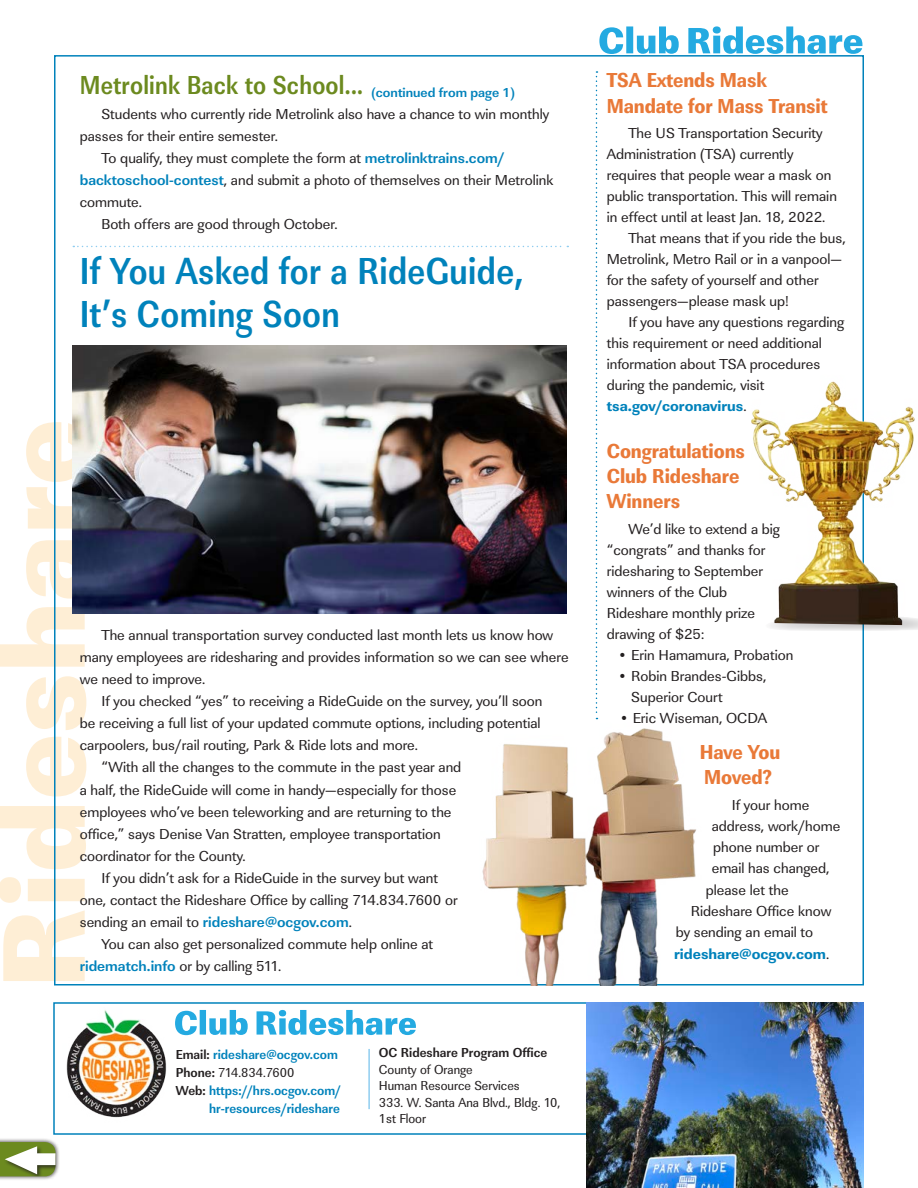
<style>
.page{position:relative;width:918px;height:1188px;background:#fff}
.page>*{position:absolute;margin:0;border:0;box-sizing:border-box;transform-origin:0 0}
.t1{font:39px/43.5px "URW Linear T Bold Narr";letter-spacing:.01em;color:#0082bb;scale:.9 1}
.t2{font:27px "URW Linear T Bold Narr";letter-spacing:.01em;color:#6c8a1f;scale:.9 1}
.t3{font:21px/25.2px "URW Linear T Extr Bold Extr Narr";letter-spacing:-.005em;color:#e97938}
.t4{font:15px/21px "URW Linear T";color:#231f20}
.t5{font:700 15px "URW Linear T Extr";color:#0082bb}
.t6{font:700 15px "URW Linear T";color:#0082bb}
.t7{font:13.5px/16.5px "URW Linear T Regu Narr";color:#231f20}
.t8{font:13.5px/18px "URW Linear T Bold Narr";color:#0082bb;text-align:right}
.t9{font:13.5px "URW Linear T Bold Narr";color:#231f20}
.s1{font-weight:700;color:#0082bb}
.s2{font-weight:400;color:#231f20}
.s3{color:#231f20}
.s4{font-family:"URW Linear T Bold Narr"}
.s5{font-family:"URW Linear T";font-weight:400;color:#231f20}
</style>
<div class="page">
<svg style="left:0;top:422px;width:86px;height:559px"></svg>
<div style="left:0;top:1137px;width:60px;height:44px;background:#231f20;opacity:.75"></div>
<svg style="left:0;top:1142px;width:56px;height:34px"></svg>
<svg style="left:175px;top:1010px;width:241px;height:25px"></svg>
<hr style="left:368px;top:1049px;width:2px;height:60px;background:#8fcdf0">
<img style="left:66px;top:1010px;width:101px;height:108px">
<svg style="left:599px;top:26px;width:263px;height:28px"></svg>
<svg style="left:73px;top:246px;width:495px;height:1px"></svg>
<svg style="left:770px;top:625px;width:148px;height:7px"></svg>
<img style="left:751px;top:339px;width:167px;height:286px">
<img style="left:73px;top:345px;width:493px;height:268px">
<img style="left:458px;top:717px;width:248px;height:269px">
<svg style="left:596px;top:71px;width:1px;height:648px"></svg>
<img style="left:586px;top:1002px;width:278px;height:186px">
<h2 class="t2" style="left:80px;top:69px;width:485px">Metrolink Back to School... <sub>(continued</sub> <sub>from</sub> <sub>page</sub> <sub>1)</sub></h2>
<p class="t4" style="left:101px;top:104px;width:449px">Students who currently ride Metrolink also have a chance to win monthly</p>
<p class="t4" style="left:80px;top:126px;width:200px">passes for their entire semester.</p>
<p class="t4" style="left:101px;top:148px;width:405px">To qualify, they must complete the form at <span class="s1">metrolinktrains.com/</span></p>
<p class="t4" style="left:80px;top:170px;width:475px"><span class="s1">backtoschool-contest</span>, and submit a photo of themselves on their Metrolink</p>
<p class="t4" style="left:80px;top:192px;width:64px">commute.</p>
<p class="t4" style="left:101px;top:214px;width:238px">Both offers are good through October.</p>
<h1 class="t1" style="left:80px;top:249px;width:494px">If You Asked for a RideGuide,<br>It’s Coming Soon</h1>
<p class="t4" style="left:101px;top:625px;width:453px">The annual transportation survey conducted last month lets us know how</p>
<p class="t4" style="left:80px;top:647px;width:490px">many employees are ridesharing and provides information so we can see where</p>
<p class="t4" style="left:80px;top:669px;width:127px">we need to improve.</p>
<p class="t4" style="left:101px;top:691px;width:443px">If you checked “yes” to receiving a RideGuide on the survey, you’ll soon</p>
<p class="t4" style="left:80px;top:713px;width:462px">be receiving a full list of your updated commute options, including potential</p>
<p class="t4" style="left:80px;top:735px;width:340px">carpoolers, bus/rail routing, Park &amp; Ride lots and more.</p>
<p class="t4" style="left:101px;top:757px;width:361px">“With all the changes to the commute in the past year and</p>
<p class="t4" style="left:80px;top:779px;width:378px">a half, the RideGuide will come in handy—especially for those</p>
<p class="t4" style="left:80px;top:801px;width:373px">employees who’ve been teleworking and are returning to the</p>
<p class="t4" style="left:80px;top:823px;width:363px">office,” says Denise Van Stratten, employee transportation</p>
<p class="t4" style="left:80px;top:845px;width:168px">coordinator for the County.</p>
<p class="t4" style="left:101px;top:867px;width:338px">If you didn’t ask for a RideGuide in the survey but want</p>
<p class="t4" style="left:80px;top:889px;width:379px">one, contact the Rideshare Office by calling 714.834.7600 or</p>
<p class="t6" style="left:80px;top:913px;width:274px"><span class="s2">sending an email to</span> rideshare@ocgov.com<span class="s2">.</span></p>
<p class="t4" style="left:101px;top:934px;width:333px">You can also get personalized commute help online at</p>
<p class="t4" style="left:80px;top:956px;width:203px"><span class="s1">ridematch.info</span> or by calling 511.</p>
<p class="t8" style="left:176px;top:1046px;width:164px"><span class="s3">Email:</span> rideshare@ocgov.com</p>
<p class="t7" style="left:176px;top:1065px;width:120px"><span class="s4">Phone:</span> 714.834.7600</p>
<p class="t8" style="left:176px;top:1082px;width:167px"><span class="s3">Web:</span> https://hrs.ocgov.com/ hr-resources/rideshare</p>
<p class="t9" style="left:379px;top:1045px;width:170px">OC Rideshare Program Office</p>
<p class="t7" style="left:379px;top:1061px;width:183px">County of Orange<br>Human Resource Services<br>333. W. Santa Ana Blvd., Bldg. 10,<br>1st Floor</p>
<h3 class="t3" style="left:607px;top:68px;width:222px">TSA Extends Mask<br>Mandate for Mass Transit</h3>
<p class="t4" style="left:628px;top:123px;width:196px">The US Transportation Security</p>
<p class="t4" style="left:607px;top:144px;width:188px">Administration (TSA) currently</p>
<p class="t4" style="left:607px;top:165px;width:226px">requires that people wear a mask on</p>
<p class="t4" style="left:607px;top:186px;width:232px">public transportation. This will remain</p>
<p class="t4" style="left:607px;top:207px;width:220px">in effect until at least Jan. 18, 2022.</p>
<p class="t4" style="left:628px;top:228px;width:219px">That means that if you ride the bus,</p>
<p class="t4" style="left:607px;top:249px;width:237px">Metrolink, Metro Rail or in a vanpool—</p>
<p class="t4" style="left:607px;top:270px;width:213px">for the safety of yourself and other</p>
<p class="t4" style="left:607px;top:291px;width:184px">passengers—please mask up!</p>
<p class="t4" style="left:628px;top:312px;width:218px">If you have any questions regarding</p>
<p class="t4" style="left:607px;top:333px;width:217px">this requirement or need additional</p>
<p class="t4" style="left:607px;top:354px;width:215px">information about TSA procedures</p>
<p class="t4" style="left:607px;top:375px;width:159px">during the pandemic, visit</p>
<p class="t5" style="left:607px;top:397px;width:141px">tsa.gov/coronavirus<span class="s5">.</span></p>
<h3 class="t3" style="left:607px;top:439px;width:140px">Congratulations<br>Club Rideshare<br>Winners</h3>
<p class="t4" style="left:607px;top:518px;width:175px;text-indent:22px">We’d like to extend a big “congrats” and thanks for ridesharing to September winners of the Club<br>Rideshare monthly prize drawing of $25:</p>
<p class="t4" style="left:618px;top:644px;width:177px">• Erin Hamamura, Probation</p>
<p class="t4" style="left:631px;top:665px;width:137px;text-indent:-14px">• Robin Brandes-Gibbs,<br>Superior Court</p>
<p class="t4" style="left:619px;top:707px;width:150px">• Eric Wiseman, OCDA</p>
<h3 class="t3" style="left:700px;top:739px;width:82px">Have You<br>Moved?</h3>
<p class="t4" style="left:732px;top:794px;width:79px">If your home</p>
<p class="t4" style="left:712px;top:816px;width:130px">address, work/home</p>
<p class="t4" style="left:713px;top:837px;width:108px">phone number or</p>
<p class="t4" style="left:712px;top:858px;width:119px">email has changed,</p>
<p class="t4" style="left:706px;top:879px;width:84px">please let the</p>
<p class="t4" style="left:691px;top:901px;width:142px">Rideshare Office know</p>
<p class="t4" style="left:676px;top:922px;width:139px">by sending an email to</p>
<p class="t5" style="left:674px;top:945px;width:156px">rideshare@ocgov.com<span class="s5">.</span></p>
</div>
